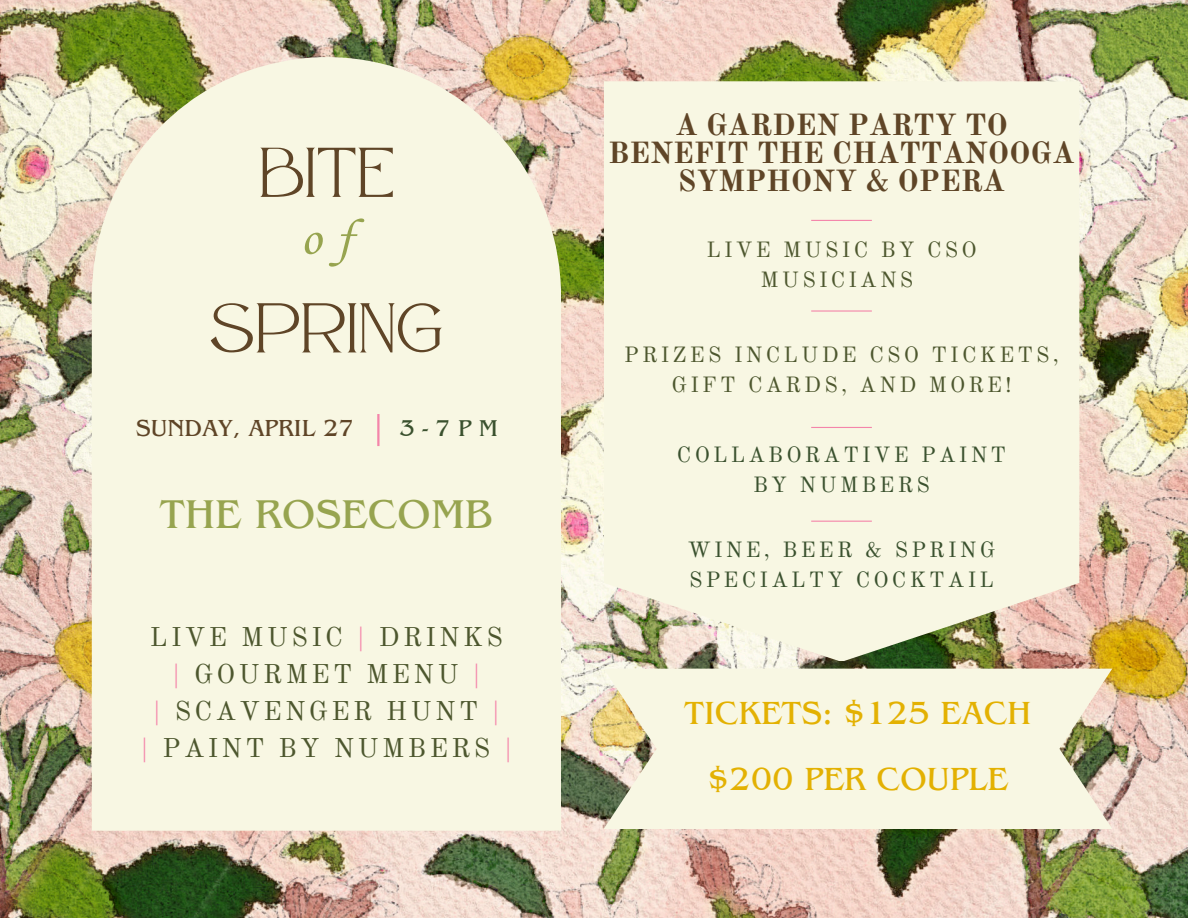
<style>
.page{position:relative;width:1188px;height:918px;background:#fff}
.page>*{position:absolute;margin:0;border:0;box-sizing:border-box;transform-origin:0 0}
.t1{font:70.35px "Atteron";color:#5f4527}
.t2{font:51px "Corsiva";color:#97a44f}
.t3{font:42.15px "Benguiat Pro ITC";color:#97a44f}
.t4{font:33.6px/66.3px "Benguiat Pro ITC";color:#e3b102;text-align:center}
.t5{font:700 30px/28.2px "Old Standard";color:#5f4527;text-align:center}
.t6{font:26.55px/37.2px "Old Standard";letter-spacing:.125em;color:#4d572e;text-align:center}
.t7{font:24.45px "Benguiat Pro ITC";color:#5f4527}
.t8{font:24px "Benguiat Pro ITC";color:#3a512e}
.t9{font:21.6px/29.8px "Old Standard";letter-spacing:.15em;color:#4d572e;text-align:center}
.t10{font:21.6px/29.8px "Old Standard";letter-spacing:.15em;color:#3a512e}
.s1{color:#f485aa}
</style>
<div class="page">
<img style="left:0;top:0;width:1188px;height:918px">
<div style="left:92px;top:57px;width:469px;height:774px;background:#f8f7e3"></div>
<div style="left:604px;top:81px;width:475px;height:580px;background:#f8f7e3"></div>
<svg style="left:604px;top:669px;width:508px;height:160px;background:#f0eed9"></svg>
<hr style="left:377px;top:414px;width:3px;height:32px;background:#f485aa">
<hr style="left:811px;top:220px;width:61px;height:1px;background:#f485aa">
<hr style="left:811px;top:310px;width:61px;height:2px;background:#f485aa">
<hr style="left:811px;top:427px;width:61px;height:1px;background:#f485aa">
<hr style="left:811px;top:521px;width:61px;height:1px;background:#f485aa">
<h1 class="t1" style="left:259px;top:131px;width:137px">BITE</h1>
<h1 class="t2" style="left:300px;top:213px;width:53px">o f</h1>
<h2 class="t1" style="left:209px;top:287px;width:236px">SPRING</h2>
<h6 class="t7" style="left:136px;top:419px;width:220px">SUNDAY, APRIL 27</h6>
<p class="t8" style="left:399px;top:420px;width:100px">3-7PM</p>
<h6 class="t3" style="left:160px;top:500px;width:334px">THE ROSECOMB</h6>
<h3 class="t6" style="left:141px;top:619px;width:373px">LIVE MUSIC <span class="s1">|</span> DRINKS<br><span class="s1">|</span> GOURMET MENU <span class="s1">|<br>|</span> SCAVENGER HUNT <span class="s1">|<br>|</span> PAINT BY NUMBERS <span class="s1">|</span></h3>
<p class="t5" style="left:608px;top:111px;width:468px">A GARDEN PARTY TO<br>BENEFIT THE CHATTANOOGA<br>SYMPHONY &amp; OPERA</p>
<h6 class="t9" style="left:706px;top:235px;width:272px">LIVE MUSIC BY CSO</h6>
<h5 class="t9" style="left:760px;top:265px;width:155px">MUSICIANS</h5>
<p class="t9" style="left:624px;top:340px;width:436px">PRIZES INCLUDE CSO TICKETS,<br>GIFT CARDS, AND MORE!</p>
<p class="t10" style="left:677px;top:440px;width:331px;text-align:center">COLLABORATIVE PAINT<br>BY NUMBERS</p>
<p class="t10" style="left:688px;top:535px;width:309px">WINE, BEER &amp; SPRING<br>SPECIALTY COCKTAIL</p>
<p class="t4" style="left:685px;top:685px;width:348px">TICKETS: $125 EACH $200 PER COUPLE</p>
</div>
